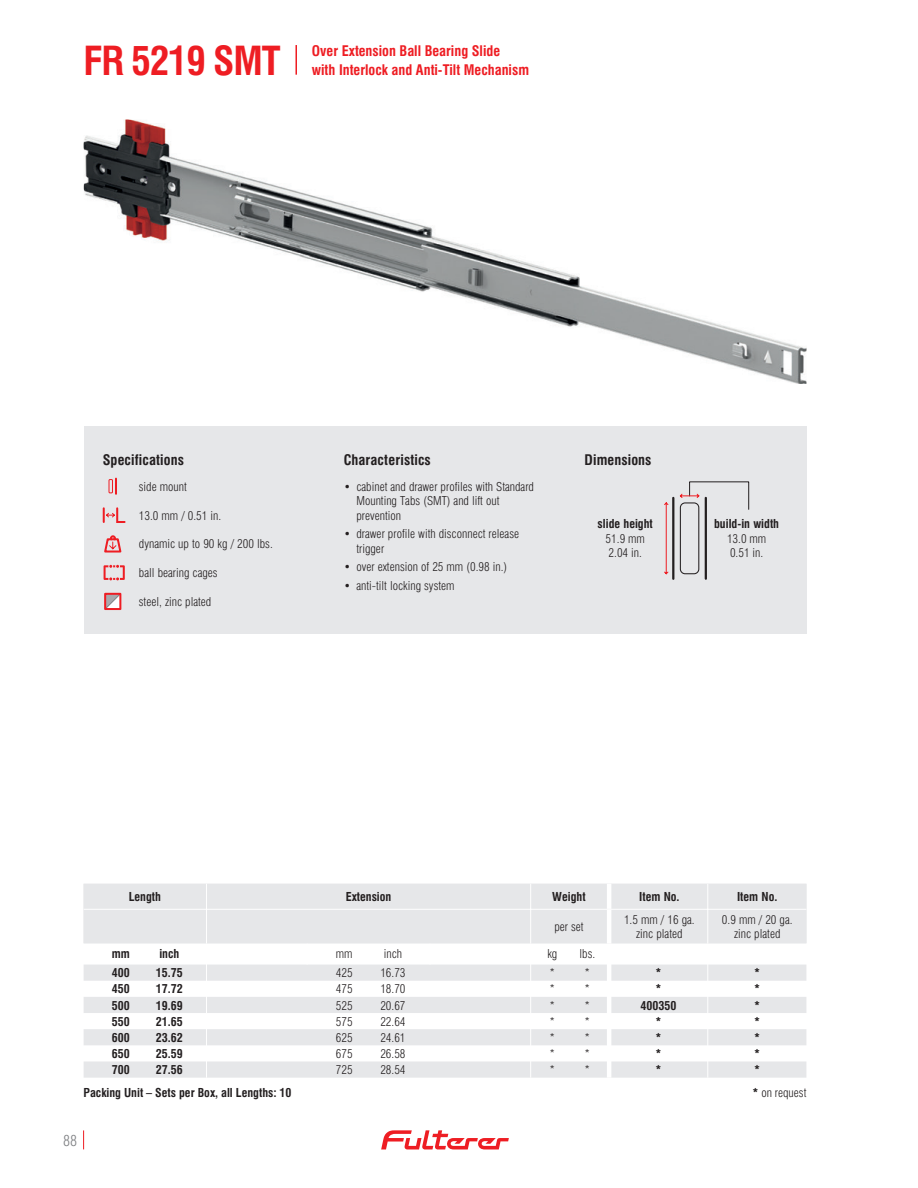
<style>
.page{position:relative;width:918px;height:1188px;background:#fff}
.page>*{position:absolute;margin:0;border:0;box-sizing:border-box;transform-origin:0 0}
.t1{font:700 condensed 39px "Swiss 721 BT";letter-spacing:-.03em;color:#ee1d23}
.t2{font:300 condensed 15px "Swiss 721 BT";color:#808285}
.t3{font:700 condensed 14.25px/18.8px "Swiss 721 BT";color:#ee1d23}
.t4{font:700 condensed 14.25px "Swiss 721 BT";letter-spacing:.01em;color:#231f20}
.t5{font:300 condensed 12px/14.4px "Swiss 721 BT";color:#231f20}
.t6{font:700 condensed 12px "Swiss 721 BT";color:#231f20}
.s1{font-weight:700}
</style>
<div class="page">
<svg style="left:83px;top:1130px;width:1px;height:19px"></svg>
<svg style="left:381px;top:1130px;width:128px;height:19px"></svg>
<img style="left:84px;top:119px;width:723px;height:265px">
<hr style="left:295px;top:45px;width:2px;height:30px;background:#ee1d23">
<svg style="left:84px;top:884px;width:722px;height:194px"></svg>
<hr style="left:708px;top:909px;width:98px;height:1px;background:#fff">
<hr style="left:609px;top:909px;width:99px;height:1px;background:#fff">
<hr style="left:531px;top:909px;width:78px;height:1px;background:#fff">
<hr style="left:206px;top:909px;width:325px;height:1px;background:#fff">
<hr style="left:145px;top:909px;width:61px;height:1px;background:#fff">
<hr style="left:84px;top:909px;width:61px;height:1px;background:#fff">
<div style="left:84px;top:426px;width:722px;height:208px;background:#e6e7e9"></div>
<div style="left:680px;top:502px;width:19px;height:72px;border:1px solid #231f20;border-radius:5px"></div>
<hr style="left:672px;top:498px;width:2px;height:81px;background:#231f20">
<hr style="left:705px;top:498px;width:2px;height:81px;background:#231f20">
<svg style="left:664px;top:502px;width:5px;height:73px"></svg>
<svg style="left:679px;top:482px;width:70px;height:28px"></svg>
<div style="left:109px;top:479px;width:4px;height:14px;border:1px solid #ee1d23"></div>
<svg style="left:115px;top:479px;width:2px;height:15px"></svg>
<svg style="left:103px;top:507px;width:23px;height:16px"></svg>
<svg style="left:104px;top:535px;width:17px;height:18px"></svg>
<svg style="left:104px;top:565px;width:21px;height:15px"></svg>
<svg style="left:107px;top:596px;width:11px;height:11px"></svg>
<div style="left:104px;top:593px;width:17px;height:17px;border:2px solid #ee1d23"></div>
<h1 class="t1" style="left:84px;top:37px;width:199px">FR 5219 SMT</h1>
<p class="t3" style="left:312px;top:41px;width:219px">Over Extension Ball Bearing Slide<br>with Interlock and Anti-Tilt Mechanism</p>
<p class="t4" style="left:103px;top:451px;width:83px">Specifications</p>
<p class="t5" style="left:139px;top:479px;width:50px">side mount</p>
<p class="t5" style="left:139px;top:508px;width:84px">13.0 mm / 0.51 in.</p>
<p class="t5" style="left:139px;top:537px;width:135px">dynamic up to 90 kg / 200 lbs.</p>
<p class="t5" style="left:139px;top:566px;width:80px">ball bearing cages</p>
<p class="t5" style="left:139px;top:594px;width:74px">steel, zinc plated</p>
<p class="t4" style="left:344px;top:451px;width:89px">Characteristics</p>
<p class="t5" style="left:356px;top:479px;width:179px;text-indent:-13px">• cabinet and drawer profiles with Standard<br>Mounting Tabs (SMT) and lift out prevention</p>
<p class="t5" style="left:356px;top:527px;width:164px;text-indent:-13px">• drawer profile with disconnect release trigger</p>
<p class="t5" style="left:344px;top:560px;width:165px">• over extension of 25 mm (0.98 in.)</p>
<p class="t5" style="left:344px;top:578px;width:112px">• anti-tilt locking system</p>
<p class="t4" style="left:585px;top:451px;width:68px">Dimensions</p>
<p class="t6" style="left:598px;top:517px;width:57px">slide height</p>
<p class="t5" style="left:606px;top:531px;width:41px">51.9 mm<br>2.04 in.</p>
<p class="t6" style="left:714px;top:517px;width:66px">build-in width</p>
<p class="t5" style="left:727px;top:531px;width:41px">13.0 mm<br>0.51 in.</p>
<p class="t6" style="left:129px;top:889px;width:34px">Length</p>
<p class="t6" style="left:346px;top:889px;width:47px">Extension</p>
<p class="t6" style="left:552px;top:889px;width:35px">Weight</p>
<p class="t6" style="left:639px;top:889px;width:42px">Item No.</p>
<p class="t6" style="left:737px;top:889px;width:42px">Item No.</p>
<p class="t5" style="left:554px;top:919px;width:31px">per set</p>
<p class="t5" style="left:624px;top:912px;width:72px;text-align:center">1.5 mm / 16 ga. zinc plated</p>
<p class="t5" style="left:722px;top:912px;width:72px;text-align:center">0.9 mm / 20 ga. zinc plated</p>
<p class="t6" style="left:112px;top:947px;width:20px">mm</p>
<p class="t6" style="left:159px;top:947px;width:21px">inch</p>
<p class="t5" style="left:336px;top:947px;width:18px">mm</p>
<p class="t5" style="left:384px;top:947px;width:20px">inch</p>
<p class="t5" style="left:547px;top:947px;width:11px">kg</p>
<p class="t5" style="left:580px;top:947px;width:17px">lbs.</p>
<p class="t6" style="left:112px;top:966px;width:19px">400</p>
<p class="t6" style="left:156px;top:966px;width:28px">15.75</p>
<p class="t5" style="left:336px;top:966px;width:18px">425</p>
<p class="t5" style="left:380px;top:966px;width:27px">16.73</p>
<p class="t5" style="left:550px;top:966px;width:7px">*</p>
<p class="t5" style="left:585px;top:966px;width:7px">*</p>
<p class="t6" style="left:112px;top:982px;width:19px">450</p>
<p class="t6" style="left:156px;top:982px;width:28px">17.72</p>
<p class="t5" style="left:336px;top:982px;width:18px">475</p>
<p class="t5" style="left:380px;top:982px;width:27px">18.70</p>
<p class="t5" style="left:550px;top:982px;width:7px">*</p>
<p class="t5" style="left:585px;top:982px;width:7px">*</p>
<p class="t6" style="left:112px;top:998px;width:19px">500</p>
<p class="t6" style="left:156px;top:998px;width:28px">19.69</p>
<p class="t5" style="left:336px;top:998px;width:18px">525</p>
<p class="t5" style="left:380px;top:998px;width:27px">20.67</p>
<p class="t5" style="left:550px;top:998px;width:7px">*</p>
<p class="t5" style="left:585px;top:998px;width:7px">*</p>
<p class="t6" style="left:112px;top:1014px;width:19px">550</p>
<p class="t6" style="left:156px;top:1014px;width:28px">21.65</p>
<p class="t5" style="left:336px;top:1014px;width:18px">575</p>
<p class="t5" style="left:380px;top:1014px;width:27px">22.64</p>
<p class="t5" style="left:550px;top:1014px;width:7px">*</p>
<p class="t5" style="left:585px;top:1014px;width:7px">*</p>
<p class="t6" style="left:112px;top:1030px;width:19px">600</p>
<p class="t6" style="left:156px;top:1030px;width:28px">23.62</p>
<p class="t5" style="left:336px;top:1030px;width:18px">625</p>
<p class="t5" style="left:380px;top:1030px;width:27px">24.61</p>
<p class="t5" style="left:550px;top:1030px;width:7px">*</p>
<p class="t5" style="left:585px;top:1030px;width:7px">*</p>
<p class="t6" style="left:112px;top:1046px;width:19px">650</p>
<p class="t6" style="left:156px;top:1046px;width:28px">25.59</p>
<p class="t5" style="left:336px;top:1046px;width:18px">675</p>
<p class="t5" style="left:380px;top:1046px;width:27px">26.58</p>
<p class="t5" style="left:550px;top:1046px;width:7px">*</p>
<p class="t5" style="left:585px;top:1046px;width:7px">*</p>
<p class="t6" style="left:112px;top:1063px;width:19px">700</p>
<p class="t6" style="left:156px;top:1063px;width:28px">27.56</p>
<p class="t5" style="left:336px;top:1063px;width:18px">725</p>
<p class="t5" style="left:380px;top:1063px;width:27px">28.54</p>
<p class="t5" style="left:550px;top:1063px;width:7px">*</p>
<p class="t5" style="left:585px;top:1063px;width:7px">*</p>
<p class="t6" style="left:84px;top:1086px;width:209px">Packing Unit – Sets per Box, all Lengths: 10</p>
<p class="t6" style="left:655px;top:966px;width:7px">*</p>
<p class="t6" style="left:754px;top:966px;width:7px">*</p>
<p class="t6" style="left:655px;top:982px;width:7px">*</p>
<p class="t6" style="left:754px;top:982px;width:7px">*</p>
<p class="t6" style="left:640px;top:998px;width:37px">400350</p>
<p class="t6" style="left:754px;top:998px;width:7px">*</p>
<p class="t6" style="left:655px;top:1014px;width:7px">*</p>
<p class="t6" style="left:754px;top:1014px;width:7px">*</p>
<p class="t6" style="left:655px;top:1030px;width:7px">*</p>
<p class="t6" style="left:754px;top:1030px;width:7px">*</p>
<p class="t6" style="left:655px;top:1046px;width:7px">*</p>
<p class="t6" style="left:754px;top:1046px;width:7px">*</p>
<p class="t6" style="left:655px;top:1063px;width:7px">*</p>
<p class="t5" style="left:752px;top:1058px;width:55px;line-height:23.2px"><span class="s1">*<br>*</span> on request</p>
<p class="t2" style="left:63px;top:1131px;width:16px">88</p>
</div>
